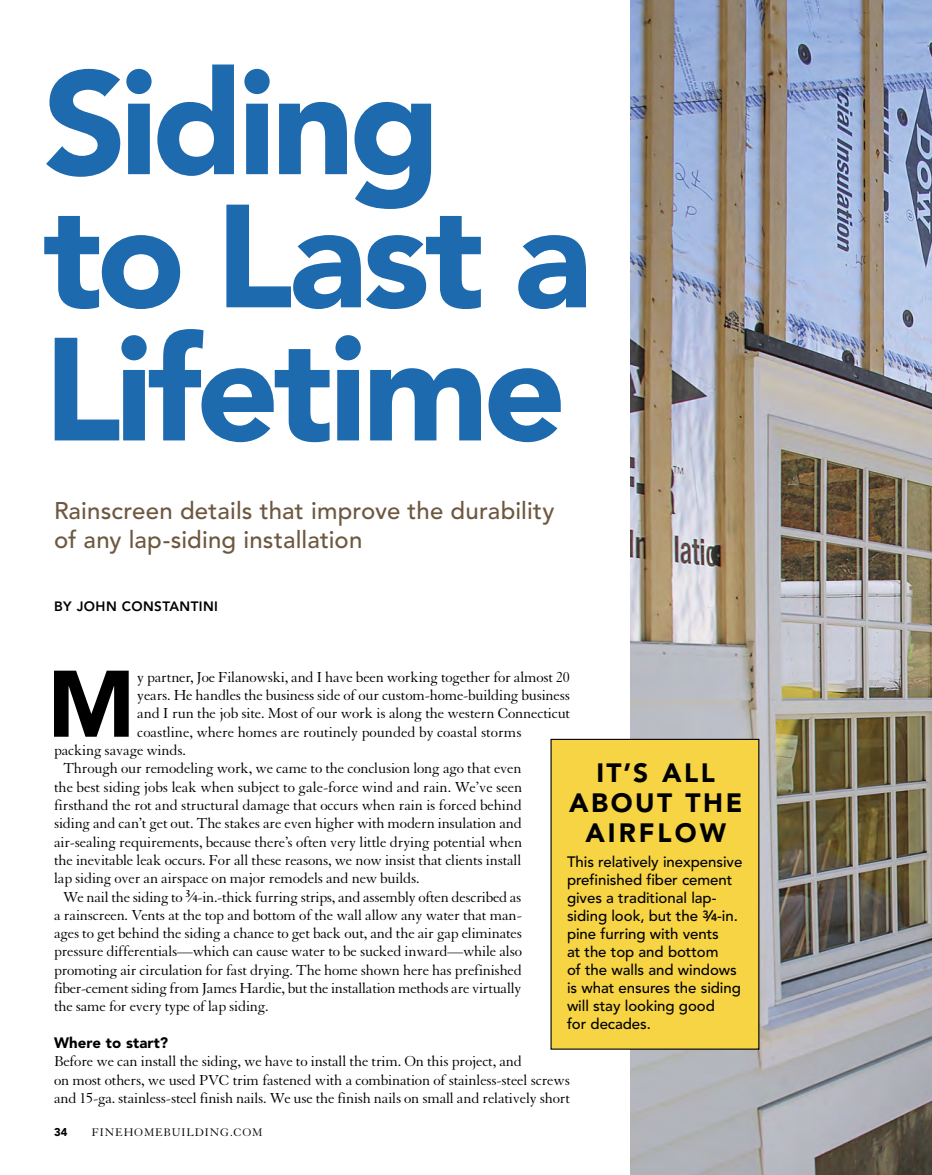
<style>
.page{position:relative;width:932px;height:1175px;background:#fff}
.page>*{position:absolute;margin:0;border:0;box-sizing:border-box;transform-origin:0 0}
.t1{font:900 144.9px/133.1px "Avenir LT Std";letter-spacing:-.035em;color:#1d6aae}
.t2{font:900 93.3px "Avenir LT Std";color:#000}
.t3{font:900 26.25px "Avenir LT Std";letter-spacing:.095em;color:#000}
.t4{font:500 24px/29.1px "Avenir LT Std";letter-spacing:.005em;color:#6d583f}
.t5{font:15.75px/18.3px "Granjon LT Std";letter-spacing:-.015em;color:#000}
.t6{font:500 15px/18px "Avenir LT Std";letter-spacing:-.005em;color:#000}
.t7{font:900 15px "Avenir LT Std";color:#000}
.t8{font:800 13.5px "Avenir LT Std";letter-spacing:.03em;color:#000}
.t9{font:12px "Granjon LT Std";letter-spacing:.07em;color:#000}
.t10{font:900 11.25px "Avenir LT Std";color:#000}
.s1{font-weight:700}
.s2{font-weight:700;font-size:10.95px}
.s3{font-weight:800}
.s4{font-weight:800;font-size:10.5px}
</style>
<div class="page">
<img style="left:630px;top:0;width:302px;height:1174px">
<div style="left:551px;top:739px;width:207px;height:310px;background:#f6d444"></div>
<p class="t1" style="left:43px;top:57px;width:550px">Siding to Last a<br>Lifetime</p>
<p class="t4" style="left:54px;top:497px;width:502px">Rainscreen details that improve the durability of any lap-siding installation</p>
<p class="t8" style="left:54px;top:598px;width:165px">BY JOHN CONSTANTINI</p>
<p class="t2" style="left:47px;top:648px;width:90px">M</p>
<p class="t5" style="left:137px;top:668px;width:434px">y partner, Joe Filanowski, and I have been working together for almost 20</p>
<p class="t5" style="left:137px;top:686px;width:434px">years. He handles the business side of our custom-home-building business</p>
<p class="t5" style="left:137px;top:704px;width:434px">and I run the job site. Most of our work is along the western Connecticut</p>
<p class="t5" style="left:137px;top:723px;width:386px">coastline, where homes are routinely pounded by coastal storms</p>
<p class="t5" style="left:54px;top:741px;width:133px">packing savage winds.</p>
<p class="t5" style="left:63px;top:759px;width:460px">Through our remodeling work, we came to the conclusion long ago that even</p>
<p class="t5" style="left:54px;top:778px;width:469px">the best siding jobs leak when subject to gale-force wind and rain. We’ve seen</p>
<p class="t5" style="left:54px;top:796px;width:469px">firsthand the rot and structural damage that occurs when rain is forced behind</p>
<p class="t5" style="left:54px;top:814px;width:469px">siding and can’t get out. The stakes are even higher with modern insulation and</p>
<p class="t5" style="left:54px;top:833px;width:470px">air-sealing requirements, because there’s often very little drying potential when</p>
<p class="t5" style="left:54px;top:851px;width:469px">the inevitable leak occurs. For all these reasons, we now insist that clients install</p>
<p class="t5" style="left:54px;top:869px;width:367px">lap siding over an airspace on major remodels and new builds.</p>
<p class="t5" style="left:63px;top:887px;width:460px">We nail the siding to <sup>3</sup><span class="s1">⁄</span><span class="s2">4</span>-in.-thick furring strips, and assembly often described as</p>
<p class="t5" style="left:54px;top:906px;width:469px">a rainscreen. Vents at the top and bottom of the wall allow any water that man-</p>
<p class="t5" style="left:54px;top:924px;width:469px">ages to get behind the siding a chance to get back out, and the air gap eliminates</p>
<p class="t5" style="left:54px;top:942px;width:469px">pressure differentials—which can cause water to be sucked inward—while also</p>
<p class="t5" style="left:54px;top:961px;width:469px">promoting air circulation for fast drying. The home shown here has prefinished</p>
<p class="t5" style="left:54px;top:979px;width:469px">fiber-cement siding from James Hardie, but the installation methods are virtually</p>
<p class="t5" style="left:54px;top:997px;width:216px">the same for every type of lap siding.</p>
<p class="t7" style="left:54px;top:1033px;width:116px">Where to start?</p>
<p class="t5" style="left:54px;top:1052px;width:517px">Before we can install the siding, we have to install the trim. On this project, and<br>on most others, we used PVC trim fastened with a combination of stainless-steel screws and 15-ga. stainless-steel finish nails. We use the finish nails on small and relatively short</p>
<p class="t3" style="left:596px;top:757px;width:95px">It’s all</p>
<p class="t3" style="left:569px;top:787px;width:175px">About the</p>
<p class="t3" style="left:585px;top:817px;width:138px">airflow</p>
<p class="t6" style="left:567px;top:853px;width:177px">This relatively inexpensive prefinished fiber cement gives a traditional lap&shy;siding look, but the <sup>3</sup><span class="s3">⁄</span><span class="s4">4</span>-in. pine furring with vents<br>at the top and bottom<br>of the walls and windows is what ensures the siding will stay looking good<br>for decades.</p>
<p class="t10" style="left:54px;top:1125px;width:15px">34</p>
<p class="t9" style="left:92px;top:1126px;width:153px">FINEHOMEBUILDING.com</p>
</div>
